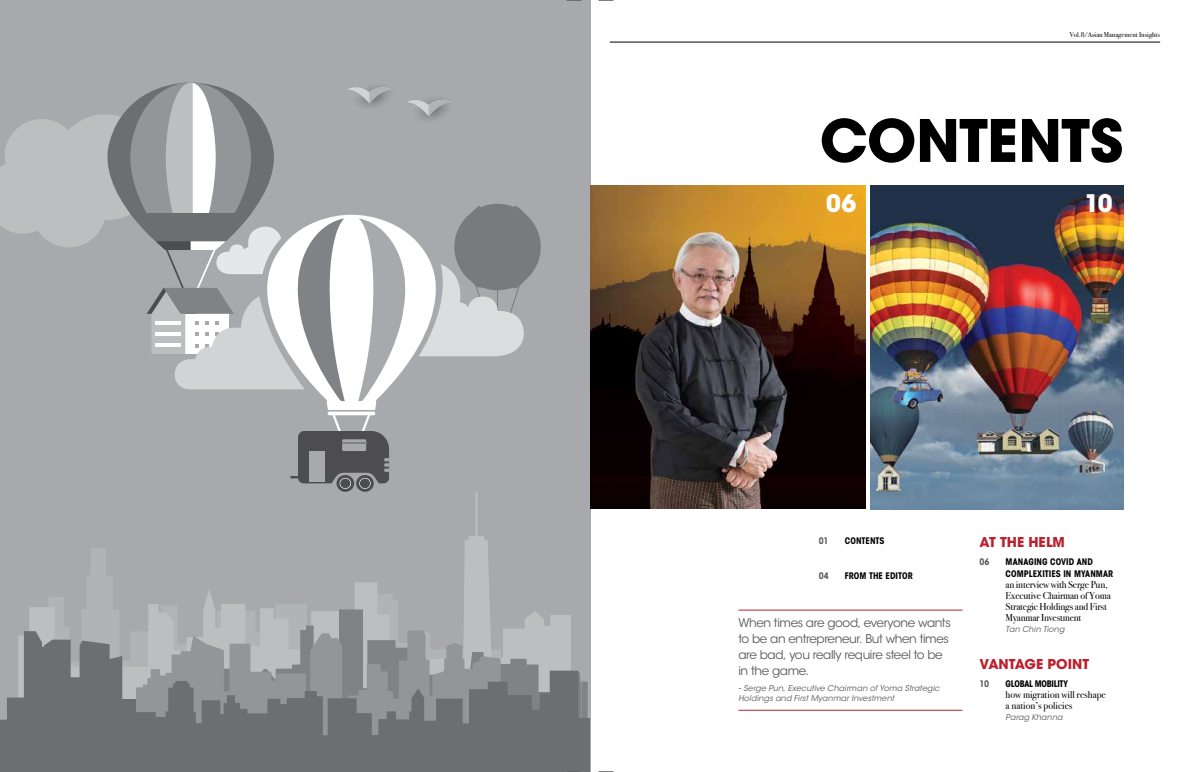
<style>
.page{position:relative;width:1180px;height:772px;background:#fff}
.page>*{position:absolute;margin:0;border:0;box-sizing:border-box;transform-origin:0 0}
.t1{font:700 58px "ITC Avant Garde Std";letter-spacing:-.015em;color:#000}
.t2{font:700 24px "ITC Avant Garde Std";color:#fff}
.t3{font:700 13.5px "ITC Avant Garde Std";letter-spacing:-.005em;color:#bd202e}
.t4{font:12px/16px "ITC Avant Garde Std";letter-spacing:-.03em;color:#58595b}
.t5{font:10px/11px "Bodoni Svty Two ITCTT Book";letter-spacing:-.015em;color:#000}
.t6{font:700 condensed 9px/12px "ITC Avant Garde Std";letter-spacing:.005em;color:#000}
.t7{font:700 condensed 9px "ITC Avant Garde Std";letter-spacing:-.035em;color:#000}
.t8{font:700 condensed 9px "ITC Avant Garde Std";letter-spacing:-.02em;color:#58595b}
.t9{font:italic 8px/10px "ITC Avant Garde Std";letter-spacing:.015em;color:#58595b}
.t10{font:7px "Bodoni Svty Two ITCTT Book";color:#000}
.s1{font-size:9px}
</style>
<div class="page">
<hr style="left:609px;top:42px;width:550px;height:1px;background:#000">
<div style="left:0;top:0;width:590px;height:771px;background:#a7a9ac"></div>
<svg style="left:18px;top:492px;width:472px;height:178px"></svg>
<svg style="left:193px;top:609px;width:378px;height:61px"></svg>
<svg style="left:24px;top:630px;width:98px;height:40px"></svg>
<svg style="left:136px;top:629px;width:433px;height:41px"></svg>
<svg style="left:0;top:670px;width:581px;height:101px;background:#77787b"></svg>
<div style="left:53px;top:114px;width:106px;height:106px;background:#bcbec0;border-radius:50%"></div>
<div style="left:5px;top:119px;width:74px;height:74px;background:#bcbec0;border-radius:50%"></div>
<div style="left:32px;top:173px;width:74px;height:74px;background:#bcbec0;border-radius:50%"></div>
<div style="left:0;top:162px;width:40px;height:71px;background:#bcbec0"></div>
<svg style="left:336px;top:474px;width:18px;height:17px"></svg>
<svg style="left:356px;top:474px;width:18px;height:17px"></svg>
<svg style="left:93px;top:82px;width:447px;height:406px"></svg>
<svg style="left:598px;top:0;width:15px;height:1px"></svg>
<svg style="left:598px;top:771px;width:15px;height:1px"></svg>
<img style="left:590px;top:186px;width:275px;height:322px">
<img style="left:870px;top:186px;width:253px;height:323px">
<hr style="left:738px;top:609px;width:224px;height:1px;background:#bd202e">
<hr style="left:738px;top:709px;width:224px;height:1px;background:#bd202e">
<div style="left:581px;top:681px;width:6px;height:39px;background:#808285"></div>
<div style="left:581px;top:717px;width:9px;height:54px;background:#6d6e71"></div>
<svg style="left:566px;top:0;width:15px;height:1px"></svg>
<svg style="left:566px;top:770px;width:15px;height:2px"></svg>
<p class="t10" style="left:1069px;top:29px;width:92px">Vol.8/Asian Management Insights</p>
<h1 class="t1" style="left:819px;top:103px;width:305px">CONTENTS</h1>
<h2 class="t2" style="left:826px;top:188px;width:31px">06</h2>
<h2 class="t2" style="left:1084px;top:188px;width:30px">10</h2>
<p class="t8" style="left:818px;top:534px;width:11px">01</p>
<p class="t6" style="left:844px;top:534px;width:41px">CONTENTS</p>
<p class="t8" style="left:818px;top:569px;width:12px">04</p>
<p class="t6" style="left:844px;top:569px;width:69px">FROM THE EDITOR</p>
<p class="t4" style="left:738px;top:614px;width:214px">When times are good, everyone wants to be an entrepreneur. But when times are bad, you really require steel to be in the game.</p>
<p class="t9" style="left:738px;top:683px;width:203px"><span class="s1">-</span> Serge Pun, Executive Chairman of Yoma Strategic<br>Holdings and First Myanmar Investment</p>
<h3 class="t3" style="left:979px;top:533px;width:87px">AT THE HELM</h3>
<p class="t8" style="left:979px;top:555px;width:12px">06</p>
<p class="t6" style="left:1005px;top:555px;width:109px">MANAGING COVID AND<br>COMPLEXITIES IN MYANMAR</p>
<p class="t5" style="left:1005px;top:577px;width:106px">an interview with Serge Pun,<br>Executive Chairman of Yoma<br>Strategic Holdings and First<br>Myanmar Investment</p>
<p class="t9" style="left:1005px;top:623px;width:60px">Tan Chin Tiong</p>
<h3 class="t3" style="left:979px;top:655px;width:111px">VANTAGE POINT</h3>
<p class="t8" style="left:979px;top:677px;width:11px">10</p>
<p class="t7" style="left:1005px;top:677px;width:64px">GLOBAL MOBILITY</p>
<p class="t5" style="left:1005px;top:687px;width:102px">how migration will reshape a nation’s policies</p>
<p class="t9" style="left:1005px;top:711px;width:59px">Parag Khanna</p>
</div>
